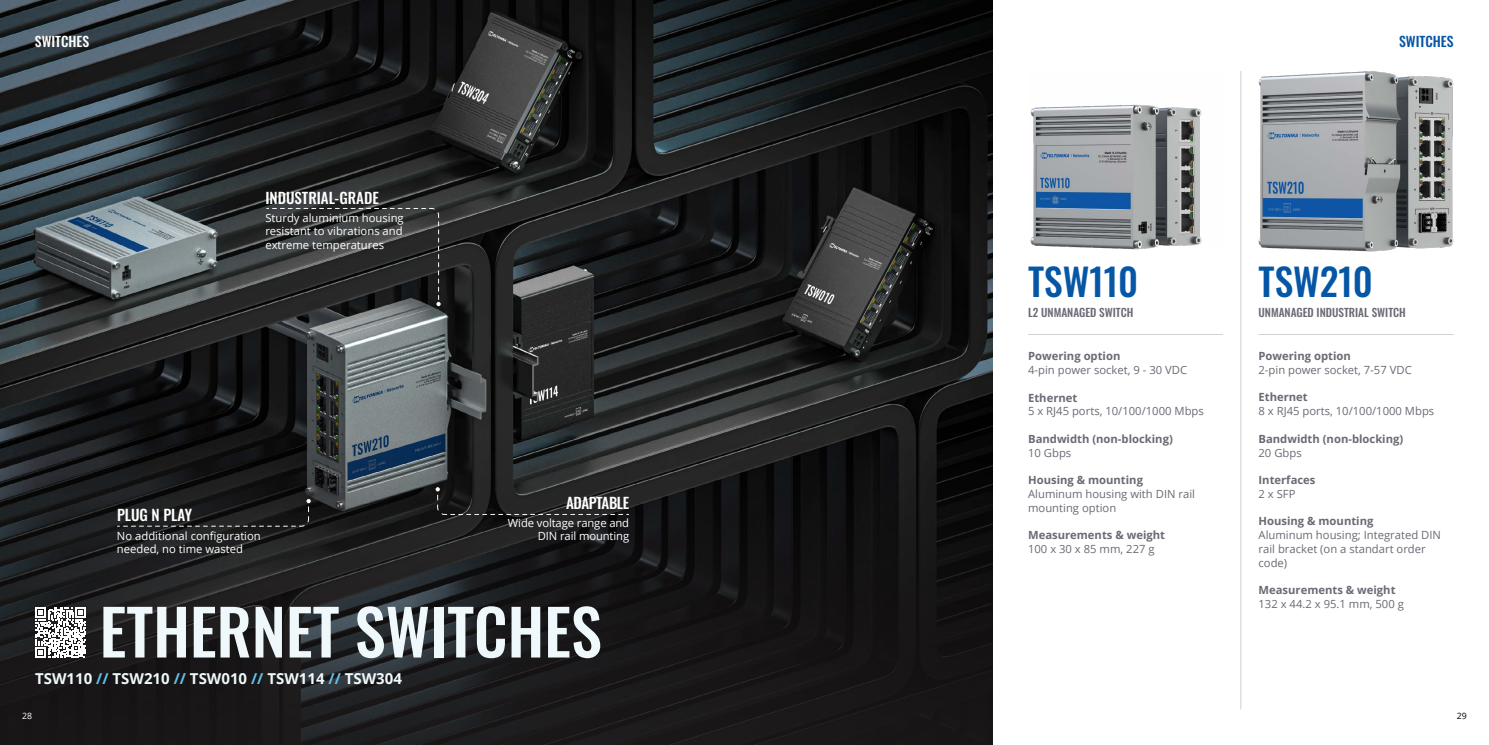
<style>
.page{position:relative;width:1489px;height:745px;background:#fff}
.page>*{position:absolute;margin:0;border:0;box-sizing:border-box;transform-origin:0 0}
.t1{font:500 62.5px "Oswald";color:#eff8fa}
.t2{font:500 37.5px "Oswald";color:#0556a5}
.t3{font:700 15px "Open Sans";color:#eff8fa}
.t4{font:500 15px "Oswald";color:#fff}
.t5{font:500 15px "Oswald";letter-spacing:-.03em;color:#fff}
.t6{font:500 13.75px "Oswald";color:#fff}
.t7{font:500 13.75px "Oswald";color:#0556a5}
.t8{font:11.25px/13.8px "Open Sans";color:#6a6a75}
.t9{font:700 11.25px "Open Sans";color:#6a6a75}
.t10{font:11.25px/13.5px "Open Sans";color:#fff}
.t11{font:500 11.25px "Oswald";color:#6a6a75}
.t12{font:8.75px "Open Sans";color:#fff}
.t13{font:8.75px "Open Sans";color:#000}
.s1{color:#61c2ee}
</style>
<div class="page">
<img style="left:0;top:0;width:992px;height:442px">
<svg style="left:0;top:442px;width:992px;height:302px;background:#1b1b1d"></svg>
<svg style="left:266px;top:207px;width:174px;height:99px;background:#333434"></svg>
<svg style="left:116px;top:498px;width:195px;height:29px;background:#202121"></svg>
<svg style="left:435px;top:486px;width:194px;height:29px;background:#282828"></svg>
<svg style="left:35px;top:606px;width:51px;height:51px"></svg>
<hr style="left:1028px;top:334px;width:194px;height:1px;background:#6a6a75">
<hr style="left:1258px;top:334px;width:195px;height:1px;background:#6a6a75">
<hr style="left:1240px;top:71px;width:1px;height:638px;background:#6a6a75">
<img style="left:1258px;top:71px;width:195px;height:181px">
<img style="left:1030px;top:104px;width:172px;height:145px">
<p class="t6" style="left:35px;top:34px;width:56px">SWITCHES</p>
<p class="t7" style="left:1398px;top:34px;width:56px">SWITCHES</p>
<h3 class="t4" style="left:265px;top:190px;width:115px">INDUSTRIAL-GRADE</h3>
<p class="t10" style="left:265px;top:210px;width:140px;text-align:justify">Sturdy aluminium housing resistant to vibrations and extreme temperatures</p>
<h3 class="t4" style="left:117px;top:506px;width:77px">PLUG N PLAY</h3>
<p class="t10" style="left:117px;top:528px;width:145px">No additional configuration needed, no time wasted</p>
<h3 class="t5" style="left:566px;top:495px;width:64px">ADAPTABLE</h3>
<p class="t10" style="left:508px;top:515px;width:123px;text-align:right">Wide voltage range and<br>DIN rail mounting</p>
<h1 class="t1" style="left:100px;top:599px;width:503px">ETHERNET SWITCHES</h1>
<h3 class="t3" style="left:35px;top:667px;width:368px">TSW110 <span class="s1">//</span> TSW210 <span class="s1">//</span> TSW010 <span class="s1">//</span> TSW114 <span class="s1">//</span> TSW304</h3>
<p class="t12" style="left:22px;top:709px;width:12px">28</p>
<h2 class="t2" style="left:1028px;top:262px;width:112px">TSW110</h2>
<h2 class="t2" style="left:1258px;top:262px;width:116px">TSW210</h2>
<p class="t11" style="left:1028px;top:307px;width:107px">L2 UNMANAGED SWITCH</p>
<p class="t11" style="left:1258px;top:307px;width:149px">UNMANAGED INDUSTRIAL SWITCH</p>
<p class="t9" style="left:1028px;top:348px;width:94px">Powering option</p>
<p class="t8" style="left:1028px;top:362px;width:160px">4-pin power socket, 9 - 30 VDC</p>
<p class="t9" style="left:1028px;top:389px;width:51px">Ethernet</p>
<p class="t8" style="left:1028px;top:404px;width:177px">5 x RJ45 ports, 10/100/1000 Mbps</p>
<p class="t9" style="left:1028px;top:430px;width:146px">Bandwidth (non-blocking)</p>
<p class="t8" style="left:1028px;top:445px;width:45px">10 Gbps</p>
<p class="t9" style="left:1028px;top:471px;width:116px">Housing &amp; mounting</p>
<p class="t8" style="left:1028px;top:486px;width:168px">Aluminum housing with DIN rail mounting option</p>
<p class="t9" style="left:1028px;top:526px;width:138px">Measurements &amp; weight</p>
<p class="t8" style="left:1028px;top:541px;width:128px">100 x 30 x 85 mm, 227 g</p>
<p class="t9" style="left:1258px;top:348px;width:94px">Powering option</p>
<p class="t8" style="left:1258px;top:362px;width:155px">2-pin power socket, 7-57 VDC</p>
<p class="t9" style="left:1258px;top:389px;width:51px">Ethernet</p>
<p class="t8" style="left:1258px;top:404px;width:177px">8 x RJ45 ports, 10/100/1000 Mbps</p>
<p class="t9" style="left:1258px;top:430px;width:146px">Bandwidth (non-blocking)</p>
<p class="t8" style="left:1258px;top:445px;width:45px">20 Gbps</p>
<p class="t9" style="left:1258px;top:471px;width:58px">Interfaces</p>
<p class="t8" style="left:1258px;top:486px;width:38px">2 x SFP</p>
<p class="t9" style="left:1258px;top:513px;width:116px">Housing &amp; mounting</p>
<p class="t8" style="left:1258px;top:527px;width:184px">Aluminum housing; Integrated DIN rail bracket (on a standart order code)</p>
<p class="t9" style="left:1258px;top:581px;width:138px">Measurements &amp; weight</p>
<p class="t8" style="left:1258px;top:596px;width:147px">132 x 44.2 x 95.1 mm, 500 g</p>
<p class="t13" style="left:1456px;top:709px;width:12px">29</p>
</div>
